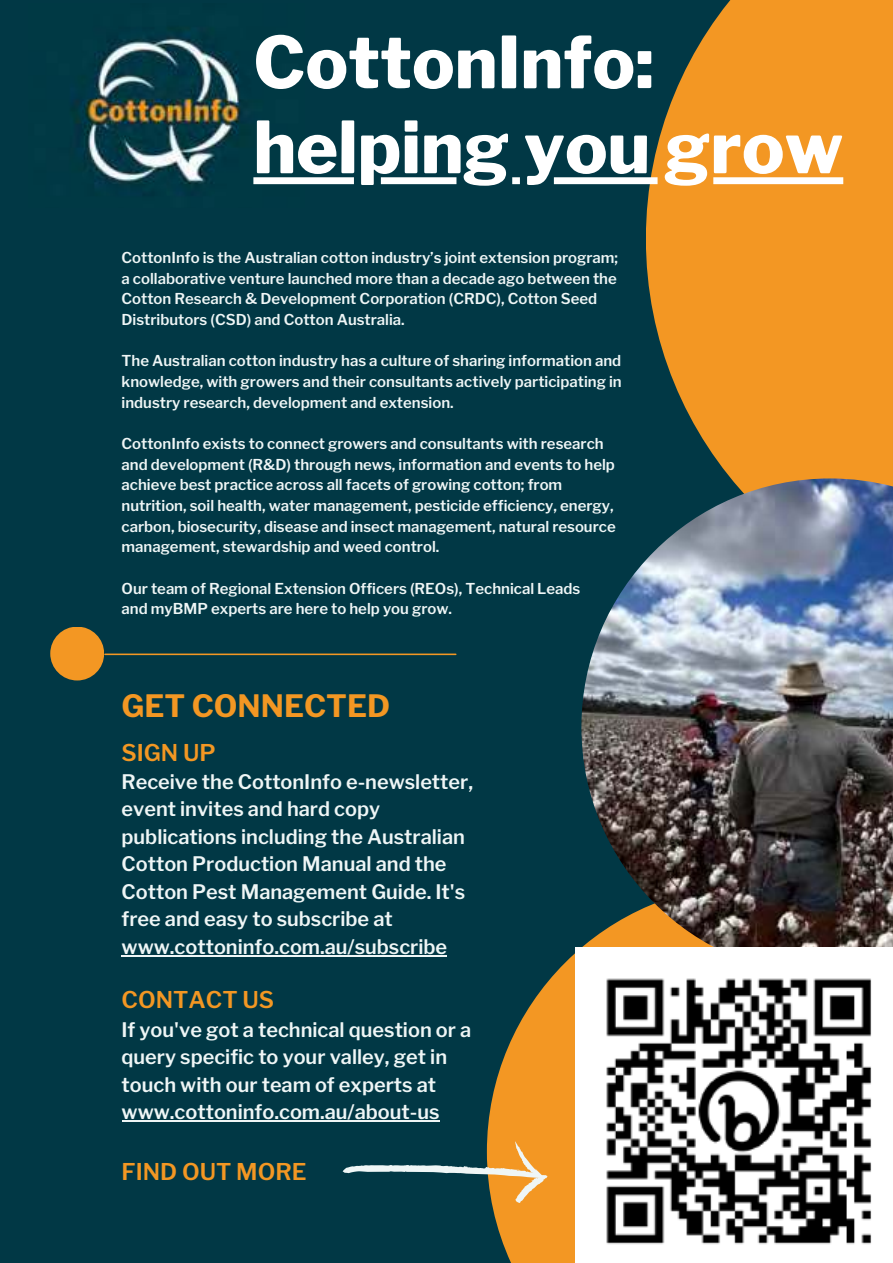
<style>
.page{position:relative;width:893px;height:1263px;background:#013845}
.page>*{position:absolute;margin:0;border:0;box-sizing:border-box;transform-origin:0 0}
.t1{font:800 71.25px/84.9px "Libre Franklin";color:#fff}
.t2{font:700 30.6px "Libre Franklin";color:#f39723}
.t3{font:600 22.95px "Libre Franklin";color:#f39723}
.t4{font:600 19.95px/27.6px "Libre Franklin";color:#eff6f6}
.t5{font:600 14.85px/20.7px "Libre Franklin";color:#eff6f6}
</style>
<div class="page">
<svg style="left:646px;top:0;width:246px;height:478px;fill:#f39723"></svg>
<svg style="left:487px;top:947px;width:94px;height:316px;fill:#f39723"></svg>
<img style="left:581px;top:478px;width:311px;height:470px">
<div style="left:50px;top:627px;width:54px;height:53px;background:#f39723;border-radius:27px"></div>
<hr style="left:105px;top:653px;width:351px;height:2px;background:#f39723">
<img style="left:71px;top:27px;width:233px;height:159px">
<svg style="left:343px;top:1141px;width:205px;height:62px"></svg>
<img style="left:576px;top:948px;width:316px;height:315px">
<hr style="left:122px;top:955px;width:325px;height:2px;background:#eff6f6">
<svg style="left:253px;top:177px;width:590px;height:7px"></svg>
<hr style="left:122px;top:1120px;width:317px;height:2px;background:#eff6f6">
<h1 class="t1" style="left:253px;top:20px;width:591px">CottonInfo: helping you grow</h1>
<p class="t5" style="left:122px;top:248px;width:498px">CottonInfo is the Australian cotton industry’s joint extension program; a collaborative venture launched more than a decade ago between the Cotton Research &amp; Development Corporation (CRDC), Cotton Seed Distributors (CSD) and Cotton Australia.</p>
<p class="t5" style="left:122px;top:352px;width:502px;text-align:justify">The Australian cotton industry has a culture of sharing information and knowledge, with growers and their consultants actively participating in industry research, development and extension.</p>
<p class="t5" style="left:122px;top:434px;width:496px">CottonInfo exists to connect growers and consultants with research and development (R&amp;D) through news, information and events to help achieve best practice across all facets of growing cotton; from nutrition, soil health, water management, pesticide efficiency, energy, carbon, biosecurity, disease and insect management, natural resource management, stewardship and weed control.</p>
<p class="t5" style="left:122px;top:579px;width:460px">Our team of Regional Extension Officers (REOs), Technical Leads and myBMP experts are here to help you grow.</p>
<h2 class="t2" style="left:122px;top:687px;width:270px">GET CONNECTED</h2>
<h3 class="t3" style="left:122px;top:743px;width:96px">SIGN UP</h3>
<p class="t4" style="left:122px;top:769px;width:353px">Receive the CottonInfo e-newsletter, event invites and hard copy publications including the Australian Cotton Production Manual and the Cotton Pest Management Guide. It's free and easy to subscribe at www.cottoninfo.com.au/subscribe</p>
<h3 class="t3" style="left:122px;top:991px;width:154px">CONTACT US</h3>
<h3 class="t4" style="left:122px;top:1017px;width:351px">If you've got a technical question or a query specific to your valley, get in touch with our team of experts at www.cottoninfo.com.au/about-us</h3>
<h3 class="t3" style="left:122px;top:1163px;width:187px">FIND OUT MORE</h3>
</div>
